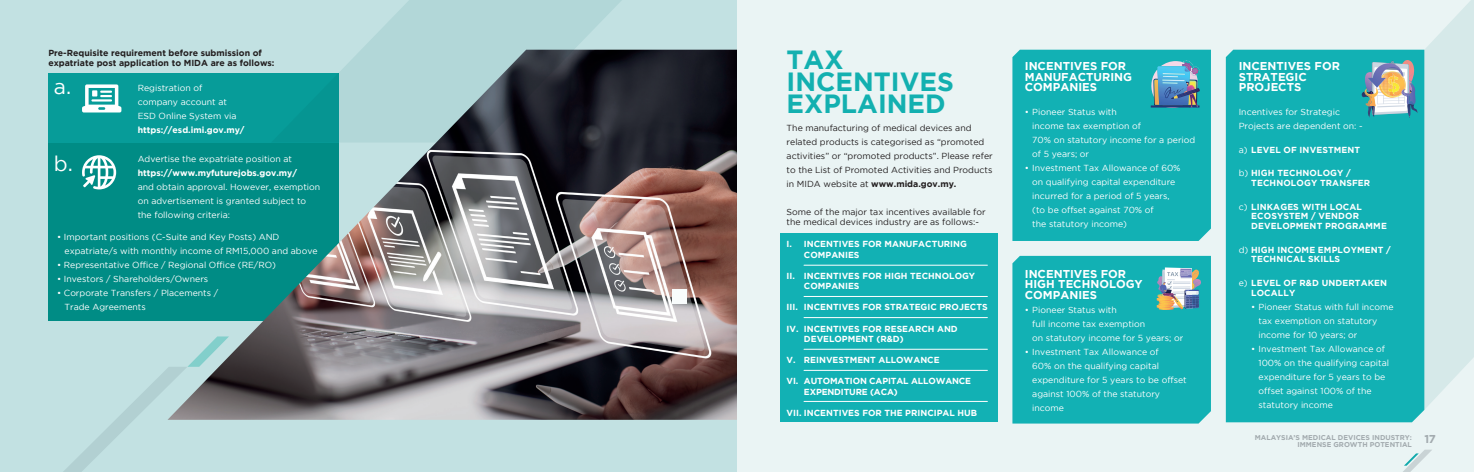
<style>
.page{position:relative;width:1474px;height:472px;background:#fff}
.page>*{position:absolute;margin:0;border:0;box-sizing:border-box;transform-origin:0 0}
.t1{font:700 26.25px/21.9px "Gotham";color:#13b0b0}
.t2{font:21px "Gotham";color:#fff}
.t3{font:700 11.38px/10.5px "Gotham";color:#fff}
.t4{font:8.75px/14px "Gotham";color:#fff}
.t5{font:700 8.75px/9.6px "Gotham";color:#fff}
.t6{font:8.75px/14px "Gotham";color:#231f20}
.t7{font:700 8.75px/9.6px "Gotham";color:#231f20}
.t8{font:700 7px/7px "Gotham";color:#b2b3b7}
.s1{font-weight:700}
.s2{font-weight:400}
.s3{font-size:11.38px}
</style>
<div class="page">
<div style="left:0;top:0;width:737px;height:471px;background:#c2e1e2"></div>
<div style="left:48px;top:73px;width:291px;height:87px;background:#079c99"></div>
<div style="left:48px;top:143px;width:291px;height:177px;background:#008c85"></div>
<img style="left:167px;top:50px;width:570px;height:369px">
<svg style="left:271px;top:0;width:363px;height:142px;fill:#b2d7d8"></svg>
<svg style="left:64px;top:336px;width:165px;height:135px"></svg>
<svg style="left:82px;top:84px;width:39px;height:28px"></svg>
<svg style="left:82px;top:155px;width:34px;height:34px"></svg>
<div style="left:737px;top:0;width:736px;height:471px;background:#eaf4f4"></div>
<div style="left:779px;top:233px;width:218px;height:189px;background:#12b1b4"></div>
<div style="left:1012px;top:50px;width:198px;height:191px;background:#12b1b4"></div>
<div style="left:1012px;top:255px;width:198px;height:168px;background:#12b1b4"></div>
<div style="left:1225px;top:50px;width:199px;height:372px;background:#12b1b4"></div>
<svg style="left:1424px;top:0;width:49px;height:409px;background:#d7e9e9"></svg>
<hr style="left:804px;top:265px;width:183px;height:1px;background:#fff">
<hr style="left:804px;top:296px;width:183px;height:1px;background:#fff">
<hr style="left:804px;top:317px;width:183px;height:1px;background:#fff">
<hr style="left:804px;top:348px;width:183px;height:1px;background:#fff">
<hr style="left:804px;top:370px;width:183px;height:1px;background:#fff">
<hr style="left:804px;top:401px;width:183px;height:1px;background:#fff">
<div style="left:672px;top:289px;width:15px;height:15px;background:#f8fcfc"></div>
<svg style="left:1156px;top:267px;width:44px;height:43px;background:#a7b6b6"></svg>
<svg style="left:1150px;top:61px;width:50px;height:48px;background:#5f9ab6"></svg>
<img style="left:1361px;top:60px;width:56px;height:58px">
<p class="t7" style="left:48px;top:48px;width:228px">Pre-Requisite requirement before submission of expatriate post application to MIDA are as follows:</p>
<p class="t4" style="left:138px;top:80px;width:100px">Registration of company account at<br>ESD Online System via</p>
<p class="t5" style="left:138px;top:125px;width:108px">https://esd.imi.gov.my/</p>
<p class="t4" style="left:138px;top:151px;width:156px">Advertise the expatriate position at</p>
<p class="t5" style="left:138px;top:167px;width:161px">https://www.myfuturejobs.gov.my/</p>
<p class="t4" style="left:138px;top:179px;width:184px">and obtain approval. However, exemption on advertisement is granted subject to the following criteria:</p>
<p class="t4" style="left:64px;top:229px;width:255px;text-indent:-7px">• Important positions (C-Suite and Key Posts) AND expatriate/s with monthly income of RM15,000 and above</p>
<p class="t4" style="left:57px;top:257px;width:220px">• Representative Office / Regional Office (RE/RO)</p>
<p class="t4" style="left:57px;top:271px;width:153px">• Investors / Shareholders/Owners</p>
<p class="t4" style="left:64px;top:285px;width:155px;text-indent:-7px">• Corporate Transfers / Placements /<br>Trade Agreements</p>
<h2 class="t2" style="left:54px;top:75px;width:19px">a.</h2>
<h2 class="t2" style="left:54px;top:152px;width:21px">b.</h2>
<h1 class="t1" style="left:786px;top:48px;width:169px">TAX<br>INCENTIVES<br>EXPLAINED</h1>
<p class="t6" style="left:786px;top:120px;width:208px">The manufacturing of medical devices and related products is categorised as “promoted activities” or “promoted products”. Please refer to the List of Promoted Activities and Products in MIDA website at <span class="s1">www.mida.gov.my.</span></p>
<p class="t6" style="left:786px;top:206px;width:201px;line-height:10.5px">Some of the major tax incentives available for the medical devices industry are as follows:-</p>
<p class="t5" style="left:804px;top:238px;width:164px;line-height:10.5px;text-indent:-17px">I. INCENTIVES FOR MANUFACTURING<br>COMPANIES</p>
<p class="t5" style="left:804px;top:270px;width:173px;line-height:10.5px;text-indent:-17px">II. INCENTIVES FOR HIGH TECHNOLOGY<br>COMPANIES</p>
<p class="t5" style="left:786px;top:302px;width:202px">III. INCENTIVES FOR STRATEGIC PROJECTS</p>
<p class="t5" style="left:804px;top:322px;width:155px;line-height:10.5px;text-indent:-17px">IV. INCENTIVES FOR RESEARCH AND<br>DEVELOPMENT (R&amp;D)</p>
<p class="t5" style="left:786px;top:354px;width:154px">V. REINVESTMENT ALLOWANCE</p>
<p class="t5" style="left:804px;top:375px;width:169px;line-height:10.5px;text-indent:-17px">VI. AUTOMATION CAPITAL ALLOWANCE<br>EXPENDITURE (ACA)</p>
<p class="t5" style="left:786px;top:407px;width:192px">VII. INCENTIVES FOR THE PRINCIPAL HUB</p>
<h3 class="t3" style="left:1024px;top:61px;width:109px">INCENTIVES FOR<br>MANUFACTURING<br>COMPANIES</h3>
<p class="t4" style="left:1032px;top:105px;width:164px;text-indent:-7px">• Pioneer Status with<br>income tax exemption of<br>70% on statutory income for a period of 5 years; or</p>
<p class="t4" style="left:1032px;top:161px;width:150px;text-indent:-7px">• Investment Tax Allowance of 60% on qualifying capital expenditure incurred for a period of 5 years, (to be offset against 70% of<br>the statutory income)</p>
<h3 class="t3" style="left:1024px;top:268px;width:119px">INCENTIVES FOR<br>HIGH TECHNOLOGY<br>COMPANIES</h3>
<p class="t4" style="left:1032px;top:302px;width:152px;text-indent:-7px">• Pioneer Status with<br>full income tax exemption<br>on statutory income for 5 years; or</p>
<p class="t4" style="left:1032px;top:344px;width:156px;text-indent:-7px">• Investment Tax Allowance of<br>60% on the qualifying capital expenditure for 5 years to be offset against 100% of the statutory income</p>
<h3 class="t3" style="left:1238px;top:61px;width:103px">INCENTIVES FOR<br>STRATEGIC<br>PROJECTS</h3>
<p class="t4" style="left:1238px;top:105px;width:125px">Incentives for Strategic<br>Projects are dependent on: -</p>
<p class="t5" style="left:1238px;top:144px;width:123px"><span class="s2">a)</span> LEVEL OF INVESTMENT</p>
<p class="t5" style="left:1251px;top:168px;width:121px;text-indent:-12px"><span class="s2">b)</span> HIGH TECHNOLOGY /<br>TECHNOLOGY TRANSFER</p>
<p class="t5" style="left:1251px;top:201px;width:137px;text-indent:-12px"><span class="s2">c)</span> LINKAGES WITH LOCAL<br>ECOSYSTEM / VENDOR<br>DEVELOPMENT PROGRAMME</p>
<p class="t5" style="left:1251px;top:244px;width:141px;text-indent:-12px"><span class="s2">d)</span> HIGH INCOME EMPLOYMENT /<br>TECHNICAL SKILLS</p>
<p class="t5" style="left:1251px;top:277px;width:137px;text-indent:-12px"><span class="s2">e)</span> LEVEL OF R&amp;D UNDERTAKEN<br>LOCALLY</p>
<p class="t4" style="left:1258px;top:299px;width:136px;text-indent:-7px">• Pioneer Status with full income tax exemption on statutory income for 10 years; or</p>
<p class="t4" style="left:1258px;top:341px;width:132px;text-indent:-7px">• Investment Tax Allowance of<br>100% on the qualifying capital expenditure for 5 years to be offset against 100% of the statutory income</p>
<p class="t8" style="left:1297px;top:433px;width:140px;text-indent:-43px">MALAYSIA’S MEDICAL DEVICES INDUSTRY: <span class="s3">17<br></span>IMMENSE GROWTH POTENTIAL</p>
</div>
